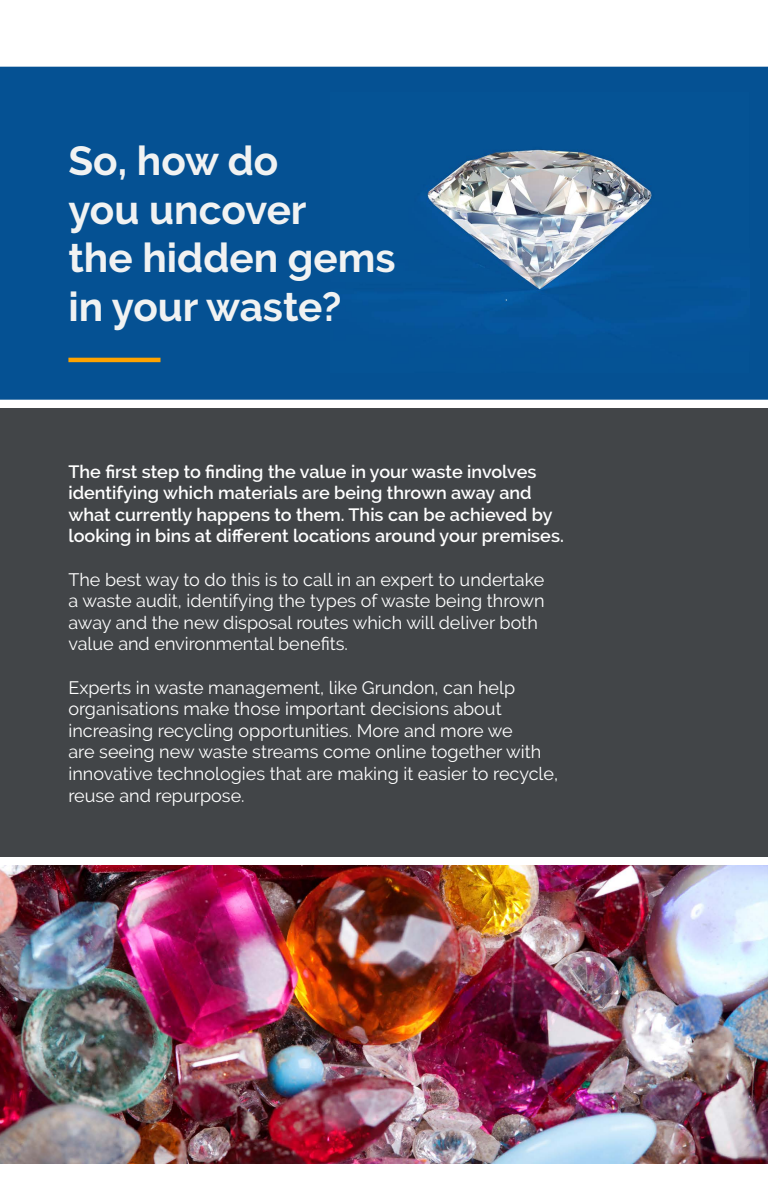
<style>
.page{position:relative;width:768px;height:1200px;background:#fff}
.page>*{position:absolute;margin:0;border:0;box-sizing:border-box;transform-origin:0 0}
.t1{font:700 40.5px/48.6px "Raleway";color:#f1f2f2}
.t2{font:18px/21.6px "Raleway";color:#fff}
.t3{font:600 18px/21.6px "Raleway";color:#fff}
</style>
<div class="page">
<div style="left:0;top:67px;width:768px;height:333px;background:#055193"></div>
<img style="left:330px;top:93px;width:420px;height:280px">
<div style="left:0;top:408px;width:768px;height:449px;background:#424548"></div>
<img style="left:0;top:866px;width:768px;height:298px">
<hr style="left:68px;top:358px;width:93px;height:4px;background:#ffa300">
<h1 class="t1" style="left:68px;top:137px;width:329px">So, how do<br>you uncover<br>the hidden gems in your waste?</h1>
<p class="t3" style="left:68px;top:460px;width:497px">The first step to finding the value in your waste involves identifying which materials are being thrown away and what currently happens to them. This can be achieved by looking in bins at different locations around your premises.</p>
<p class="t2" style="left:68px;top:568px;width:478px">The best way to do this is to call in an expert to undertake a waste audit, identifying the types of waste being thrown away and the new disposal routes which will deliver both value and environmental benefits.</p>
<p class="t2" style="left:68px;top:676px;width:491px">Experts in waste management, like Grundon, can help organisations make those important decisions about increasing recycling opportunities. More and more we<br>are seeing new waste streams come online together with innovative technologies that are making it easier to recycle, reuse and repurpose.</p>
</div>
